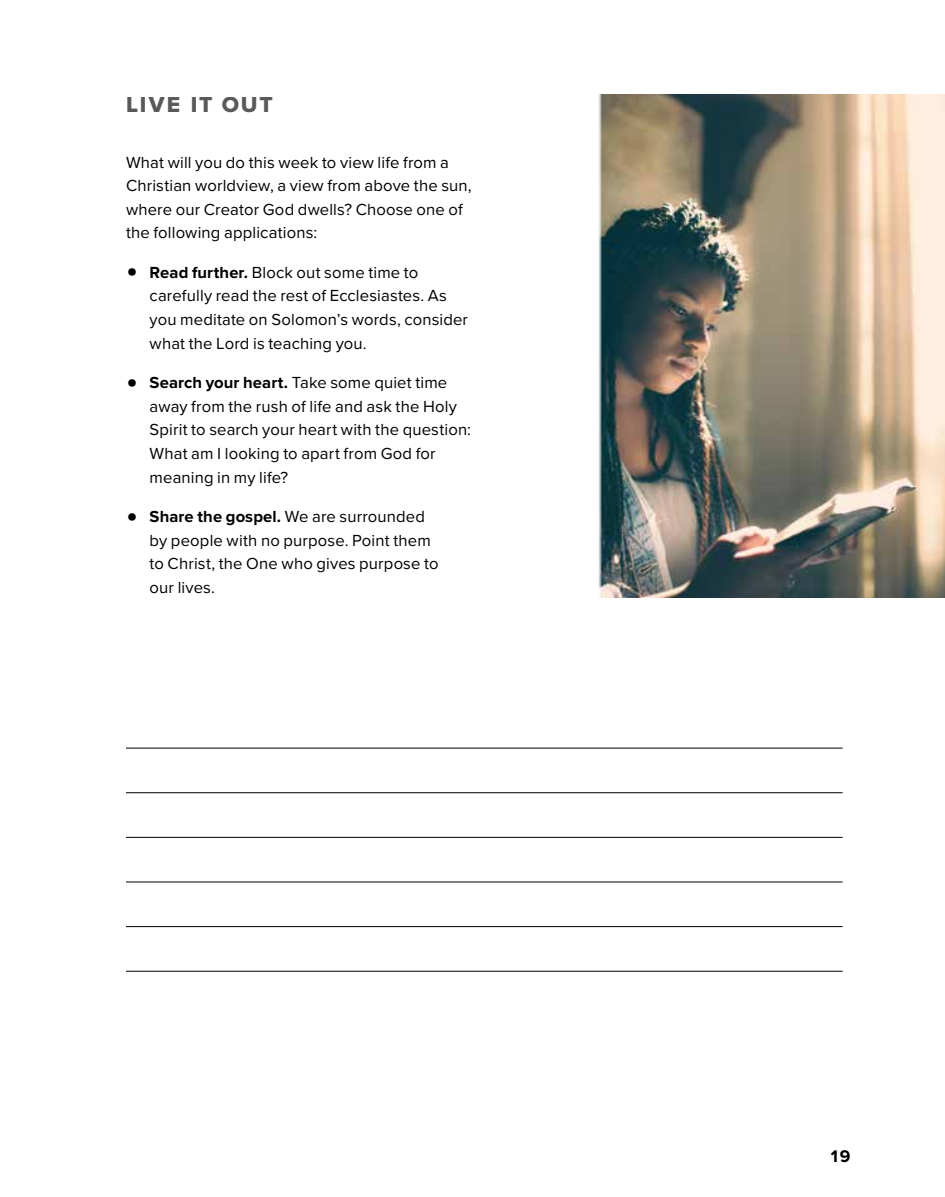
<style>
.page{position:relative;width:945px;height:1197px;background:#fff}
.page>*{position:absolute;margin:0;border:0;box-sizing:border-box;transform-origin:0 0}
.t1{font:22.75px "Proxima Nova Extrabld";letter-spacing:.085em;color:#58595b}
.t2{font:700 17.5px "Proxima Nova";color:#000}
.t3{font:16.62px/23.6px "Proxima Nova";letter-spacing:.01em;color:#000}
.s1{font-weight:600;font-size:33.25px}
.s2{font-weight:700}
</style>
<div class="page">
<img style="left:598px;top:94px;width:347px;height:504px">
<hr style="left:126px;top:748px;width:717px;height:1px;background:#000">
<hr style="left:126px;top:792px;width:717px;height:1px;background:#000">
<hr style="left:126px;top:837px;width:717px;height:1px;background:#000">
<hr style="left:126px;top:882px;width:717px;height:1px;background:#000">
<hr style="left:126px;top:926px;width:717px;height:1px;background:#000">
<hr style="left:126px;top:971px;width:717px;height:1px;background:#000">
<h1 class="t1" style="left:126px;top:88px;width:149px">LIVE IT OUT</h1>
<p class="t3" style="left:126px;top:150px;width:347px">What will you do this week to view life from a Christian worldview, a view from above the sun, where our Creator God dwells? Choose one of the following applications:</p>
<p class="t3" style="left:150px;top:260px;width:320px;text-indent:-24px"><span class="s1">•</span> <span class="s2">Read further.</span> Block out some time to carefully read the rest of Ecclesiastes. As you meditate on Solomon’s words, consider what the Lord is teaching you.</p>
<p class="t3" style="left:150px;top:370px;width:323px;text-indent:-24px"><span class="s1">•</span> <span class="s2">Search your heart.</span> Take some quiet time away from the rush of life and ask the Holy Spirit to search your heart with the question:<br>What am I looking to apart from God for meaning in my life?</p>
<p class="t3" style="left:150px;top:504px;width:290px;text-indent:-24px"><span class="s1">•</span> <span class="s2">Share the gospel.</span> We are surrounded by people with no purpose. Point them to Christ, the One who gives purpose to our lives.</p>
<p class="t2" style="left:831px;top:1143px;width:21px">19</p>
</div>
